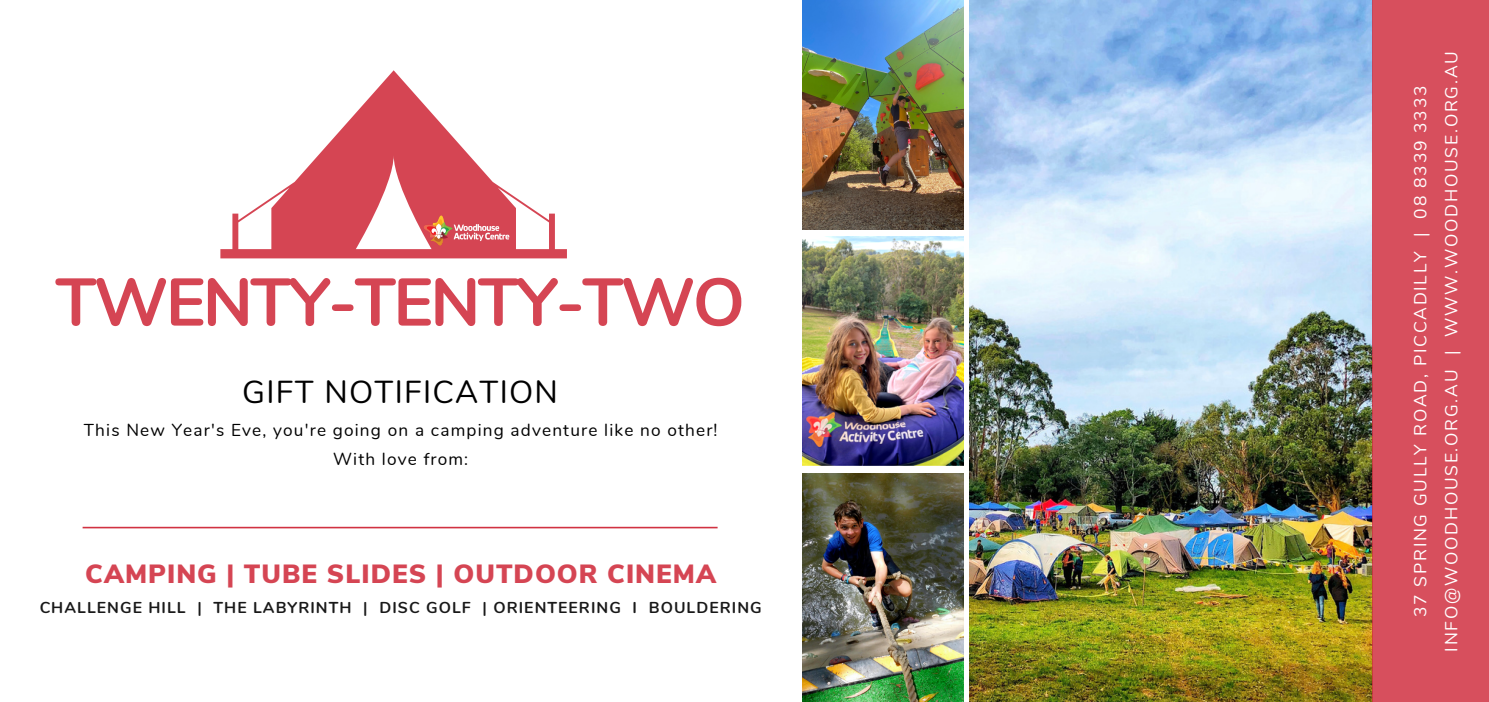
<style>
.page{position:relative;width:1489px;height:702px;background:#fff}
.page>*{position:absolute;margin:0;border:0;box-sizing:border-box;transform-origin:0 0}
.t1{font:700 67px "Nunito";letter-spacing:-.035em;color:#d13242}
.t2{font:31.75px "Nunito";letter-spacing:.04em;color:#000}
.t3{font:900 26.25px "Nunito Sans";letter-spacing:.04em;color:#d13242}
.t4{font:17.5px/31px "Nunito";letter-spacing:.1em;color:#fff;text-align:center}
.t5{font:17.25px/28.8px "Nunito";letter-spacing:.07em;color:#000;text-align:center}
.t6{font:700 15.75px "Nunito";letter-spacing:.07em;color:#000}
</style>
<div class="page">
<img style="left:969px;top:0;width:403px;height:701px">
<div style="left:1372px;top:0;width:117px;height:701px;background:#d74f5d"></div>
<svg style="left:220px;top:70px;width:347px;height:188px"></svg>
<img style="left:421px;top:213px;width:92px;height:33px">
<img style="left:802px;top:0;width:162px;height:229px">
<img style="left:802px;top:236px;width:162px;height:229px">
<img style="left:802px;top:473px;width:162px;height:228px">
<svg style="left:83px;top:526px;width:634px;height:2px"></svg>
<h1 class="t1" style="left:55px;top:258px;width:691px">TWENTY-TENTY-TWO</h1>
<h2 class="t2" style="left:242px;top:370px;width:317px">GIFT NOTIFICATION</h2>
<p class="t5" style="left:84px;top:415px;width:635px">This New Year's Eve, you're going on a camping adventure like no other!<br>With love from:</p>
<h3 class="t3" style="left:85px;top:555px;width:632px">CAMPING | TUBE SLIDES | OUTDOOR CINEMA</h3>
<p class="t6" style="left:40px;top:596px;width:724px">CHALLENGE HILL | THE LABYRINTH | DISC GOLF | ORIENTEERING I BOULDERING</p>
<p class="t4" style="left:1405px;top:651px;width:601px;rotate:-90deg">37 SPRING GULLY ROAD, PICCADILLY | 08 8339 3333<br>INFO@WOODHOUSE.ORG.AU | WWW.WOODHOUSE.ORG.AU</p>
</div>
